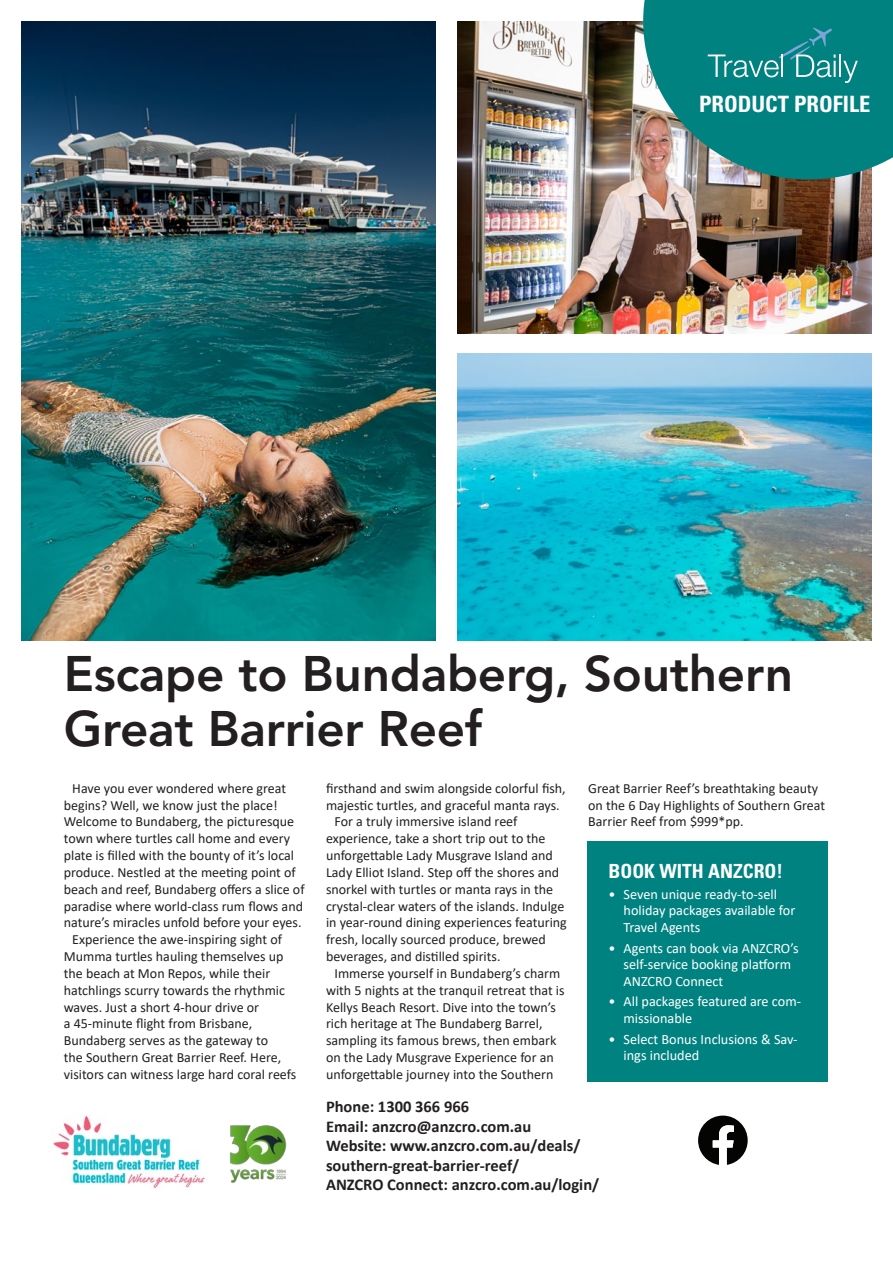
<style>
.page{position:relative;width:893px;height:1263px;background:#fff}
.page>*{position:absolute;margin:0;border:0;box-sizing:border-box;transform-origin:0 0}
.t1{font:800 49.5px/55.5px "Avenir";letter-spacing:-.005em;color:#231f20}
.t2{font:700 condensed 22.5px "Univers";color:#fff}
.t3{font:700 condensed 19.5px "Univers";color:#fff}
.t4{font:700 16.5px/19.5px "Calibri";color:#231f20}
.t5{font:14.25px/16.5px "Calibri";color:#fff}
.t6{font:14.1px/16.8px "Calibri";color:#231f20}
</style>
<div class="page">
<img style="left:22px;top:21px;width:414px;height:619px">
<img style="left:457px;top:21px;width:415px;height:312px">
<img style="left:457px;top:354px;width:415px;height:286px">
<svg style="left:643px;top:0;width:250px;height:179px;background:#208a88"></svg>
<div style="left:587px;top:841px;width:241px;height:241px;background:#008280"></div>
<svg style="left:698px;top:1115px;width:50px;height:50px"></svg>
<img style="left:53px;top:1115px;width:152px;height:73px">
<img style="left:230px;top:1125px;width:57px;height:58px">
<h2 class="t2" style="left:699px;top:90px;width:173px">PRODUCT PROFILE</h2>
<h1 class="t1" style="left:64px;top:646px;width:731px">Escape to Bundaberg, Southern<br>Great Barrier Reef</h1>
<p class="t6" style="left:72px;top:779px;width:215px">Have you ever wondered where great</p>
<p class="t6" style="left:64px;top:796px;width:215px">begins? Well, we know just the place!</p>
<p class="t6" style="left:64px;top:813px;width:232px">Welcome to Bundaberg, the picturesque</p>
<p class="t6" style="left:64px;top:830px;width:228px">town where turtles call home and every</p>
<p class="t6" style="left:64px;top:847px;width:232px">plate is filled with the bounty of it’s local</p>
<p class="t6" style="left:64px;top:863px;width:234px">produce. Nestled at the meeting point of</p>
<p class="t6" style="left:64px;top:880px;width:242px">beach and reef, Bundaberg offers a slice of</p>
<p class="t6" style="left:64px;top:897px;width:241px">paradise where world-class rum flows and</p>
<p class="t6" style="left:64px;top:914px;width:239px">nature’s miracles unfold before your eyes.</p>
<p class="t6" style="left:72px;top:931px;width:211px">Experience the awe-inspiring sight of</p>
<p class="t6" style="left:64px;top:948px;width:221px">Mumma turtles hauling themselves up</p>
<p class="t6" style="left:64px;top:964px;width:208px">the beach at Mon Repos, while their</p>
<p class="t6" style="left:64px;top:981px;width:223px">hatchlings scurry towards the rhythmic</p>
<p class="t6" style="left:64px;top:998px;width:197px">waves. Just a short 4-hour drive or</p>
<p class="t6" style="left:64px;top:1015px;width:190px">a 45-minute flight from Brisbane,</p>
<p class="t6" style="left:64px;top:1032px;width:206px">Bundaberg serves as the gateway to</p>
<p class="t6" style="left:64px;top:1049px;width:219px">the Southern Great Barrier Reef. Here,</p>
<p class="t6" style="left:64px;top:1065px;width:234px">visitors can witness large hard coral reefs</p>
<p class="t6" style="left:326px;top:779px;width:241px">firsthand and swim alongside colorful fish,</p>
<p class="t6" style="left:326px;top:796px;width:235px">majestic turtles, and graceful manta rays.</p>
<p class="t6" style="left:334px;top:813px;width:184px">For a truly immersive island reef</p>
<p class="t6" style="left:326px;top:830px;width:221px">experience, take a short trip out to the</p>
<p class="t6" style="left:326px;top:847px;width:228px">unforgettable Lady Musgrave Island and</p>
<p class="t6" style="left:326px;top:863px;width:235px">Lady Elliot Island. Step off the shores and</p>
<p class="t6" style="left:326px;top:880px;width:229px">snorkel with turtles or manta rays in the</p>
<p class="t6" style="left:326px;top:897px;width:240px">crystal-clear waters of the islands. Indulge</p>
<p class="t6" style="left:326px;top:914px;width:242px">in year-round dining experiences featuring</p>
<p class="t6" style="left:326px;top:931px;width:221px">fresh, locally sourced produce, brewed</p>
<p class="t6" style="left:326px;top:948px;width:176px">beverages, and distilled spirits.</p>
<p class="t6" style="left:334px;top:964px;width:227px">Immerse yourself in Bundaberg’s charm</p>
<p class="t6" style="left:326px;top:981px;width:240px">with 5 nights at the tranquil retreat that is</p>
<p class="t6" style="left:326px;top:998px;width:231px">Kellys Beach Resort. Dive into the town’s</p>
<p class="t6" style="left:326px;top:1015px;width:218px">rich heritage at The Bundaberg Barrel,</p>
<p class="t6" style="left:326px;top:1032px;width:232px">sampling its famous brews, then embark</p>
<p class="t6" style="left:326px;top:1049px;width:229px">on the Lady Musgrave Experience for an</p>
<p class="t6" style="left:326px;top:1065px;width:229px">unforgettable journey into the Southern</p>
<p class="t6" style="left:588px;top:779px;width:238px">Great Barrier Reef’s breathtaking beauty on the 6 Day Highlights of Southern Great<br>Barrier Reef from $999*pp.</p>
<h3 class="t3" style="left:608px;top:859px;width:176px">BOOK WITH ANZCRO!</h3>
<p class="t5" style="left:623px;top:885px;width:173px;text-indent:-15px">• Seven unique ready-to-sell holiday packages available for<br>Travel Agents</p>
<p class="t5" style="left:623px;top:939px;width:177px;text-indent:-15px">• Agents can book via ANZCRO’s self-service booking platform<br>ANZCRO Connect</p>
<p class="t5" style="left:623px;top:993px;width:179px;text-indent:-15px">• All packages featured are com&shy;missionable</p>
<p class="t5" style="left:623px;top:1030px;width:176px;text-indent:-15px">• Select Bonus Inclusions &amp; Sav&shy;ings included</p>
<p class="t4" style="left:326px;top:1097px;width:275px">Phone: 1300 366 966<br>Email: anzcro@anzcro.com.au<br>Website: www.anzcro.com.au/deals/ southern-great-barrier-reef/<br>ANZCRO Connect: anzcro.com.au/login/</p>
</div>
